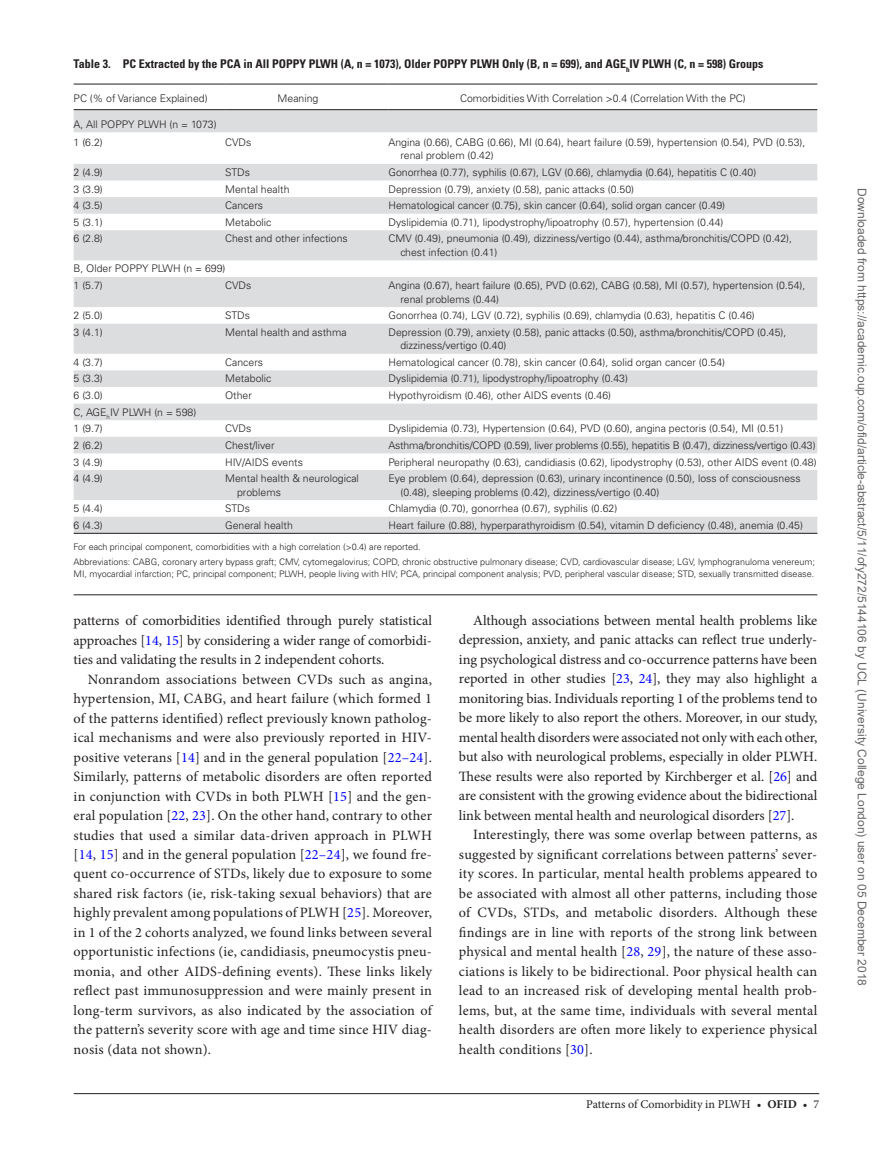
<style>
.page{position:relative;width:891px;height:1174px;background:#fff}
.page>*{position:absolute;margin:0;border:0;box-sizing:border-box;transform-origin:0 0}
.t1{font:14.25px/19.5px "Minion Pro";color:#231f20;text-align:justify}
.t2{font:12px "Arial";color:#666}
.t3{font:700 condensed 12px "Univers LT Std";color:#231f20}
.t4{font:12px "Minion Pro";letter-spacing:-.005em;color:#231f20}
.t5{font:300 10.5px/13.5px "Univers LT Std";color:#231f20}
.t6{font:300 9px/15px "Univers LT Std";color:#231f20}
.s1{color:#00f}
.s2{font-weight:700}
</style>
<div class="page">
<hr style="left:74px;top:1093px;width:745px;height:1px;background:#231f20">
<hr style="left:74px;top:594px;width:743px;height:1px;background:#231f20">
<svg style="left:74px;top:110px;width:743px;height:423px;fill:#dcdddf"></svg>
<hr style="left:74px;top:84px;width:151px;height:1px;background:#231f20">
<hr style="left:225px;top:84px;width:163px;height:1px;background:#231f20">
<hr style="left:388px;top:84px;width:429px;height:1px;background:#231f20">
<hr style="left:74px;top:533px;width:151px;height:1px;background:#231f20">
<hr style="left:225px;top:533px;width:163px;height:1px;background:#231f20">
<hr style="left:388px;top:533px;width:429px;height:1px;background:#231f20">
<hr style="left:74px;top:109px;width:151px;height:1px;background:#231f20">
<hr style="left:225px;top:109px;width:163px;height:1px;background:#231f20">
<hr style="left:388px;top:109px;width:429px;height:1px;background:#231f20">
<p class="t3" style="left:74px;top:56px;width:691px">Table 3. PC Extracted by the PCA in All POPPY PLWH (A, n = 1073), Older POPPY PLWH Only (B, n = 699), and AGE<sub>h</sub>IV PLWH (C, n = 598) Groups</p>
<p class="t5" style="left:74px;top:92px;width:136px">PC (% of Variance Explained)</p>
<p class="t5" style="left:278px;top:92px;width:42px">Meaning</p>
<p class="t5" style="left:460px;top:92px;width:287px">Comorbidities With Correlation &gt;0.4 (Correlation With the PC)</p>
<p class="t5" style="left:74px;top:115px;width:144px;line-height:18.1px">A, All POPPY PLWH (n = 1073)<br>1 (6.2)</p>
<p class="t5" style="left:225px;top:135px;width:28px">CVDs</p>
<p class="t5" style="left:400px;top:135px;width:406px;text-indent:-12px">Angina (0.66), CABG (0.66), MI (0.64), heart failure (0.59), hypertension (0.54), PVD (0.53), renal problem (0.42)</p>
<p class="t5" style="left:74px;top:166px;width:31px">2 (4.9)</p>
<p class="t5" style="left:225px;top:166px;width:26px">STDs</p>
<p class="t5" style="left:388px;top:166px;width:369px">Gonorrhea (0.77), syphilis (0.67), LGV (0.66), chlamydia (0.64), hepatitis C (0.40)</p>
<p class="t5" style="left:74px;top:182px;width:31px">3 (3.9)</p>
<p class="t5" style="left:225px;top:182px;width:66px">Mental health</p>
<p class="t5" style="left:388px;top:182px;width:247px">Depression (0.79), anxiety (0.58), panic attacks (0.50)</p>
<p class="t5" style="left:74px;top:199px;width:31px">4 (3.5)</p>
<p class="t5" style="left:225px;top:199px;width:39px">Cancers</p>
<p class="t5" style="left:388px;top:199px;width:338px">Hematological cancer (0.75), skin cancer (0.64), solid organ cancer (0.49)</p>
<p class="t5" style="left:74px;top:215px;width:31px">5 (3.1)</p>
<p class="t5" style="left:225px;top:215px;width:48px">Metabolic</p>
<p class="t5" style="left:388px;top:215px;width:337px">Dyslipidemia (0.71), lipodystrophy/lipoatrophy (0.57), hypertension (0.44)</p>
<p class="t5" style="left:74px;top:232px;width:31px">6 (2.8)</p>
<p class="t5" style="left:225px;top:232px;width:124px">Chest and other infections</p>
<p class="t5" style="left:400px;top:232px;width:393px;text-indent:-12px">CMV (0.49), pneumonia (0.49), dizziness/vertigo (0.44), asthma/bronchitis/COPD (0.42), chest infection (0.41)</p>
<p class="t5" style="left:74px;top:260px;width:153px;line-height:16.6px">B, Older POPPY PLWH (n = 699)<br>1 (5.7)</p>
<p class="t5" style="left:225px;top:279px;width:28px">CVDs</p>
<p class="t5" style="left:400px;top:279px;width:406px;text-indent:-12px">Angina (0.67), heart failure (0.65), PVD (0.62), CABG (0.58), MI (0.57), hypertension (0.54), renal problems (0.44)</p>
<p class="t5" style="left:74px;top:309px;width:31px">2 (5.0)</p>
<p class="t5" style="left:225px;top:309px;width:26px">STDs</p>
<p class="t5" style="left:388px;top:309px;width:368px">Gonorrhea (0.74), LGV (0.72), syphilis (0.69), chlamydia (0.63), hepatitis C (0.46)</p>
<p class="t5" style="left:74px;top:325px;width:31px">3 (4.1)</p>
<p class="t5" style="left:225px;top:325px;width:123px">Mental health and asthma</p>
<p class="t5" style="left:400px;top:325px;width:387px;text-indent:-12px">Depression (0.79), anxiety (0.58), panic attacks (0.50), asthma/bronchitis/COPD (0.45), dizziness/vertigo (0.40)</p>
<p class="t5" style="left:74px;top:355px;width:31px">4 (3.7)</p>
<p class="t5" style="left:225px;top:355px;width:39px">Cancers</p>
<p class="t5" style="left:388px;top:355px;width:338px">Hematological cancer (0.78), skin cancer (0.64), solid organ cancer (0.54)</p>
<p class="t5" style="left:74px;top:372px;width:31px">5 (3.3)</p>
<p class="t5" style="left:225px;top:372px;width:48px">Metabolic</p>
<p class="t5" style="left:388px;top:372px;width:241px">Dyslipidemia (0.71), lipodystrophy/lipoatrophy (0.43)</p>
<p class="t5" style="left:74px;top:389px;width:31px">6 (3.0)</p>
<p class="t5" style="left:225px;top:389px;width:28px">Other</p>
<p class="t5" style="left:388px;top:389px;width:224px">Hypothyroidism (0.46), other AIDS events (0.46)</p>
<p class="t5" style="left:74px;top:404px;width:124px;line-height:16.6px">C, AGE<sub>h</sub>IV PLWH (n = 598)<br>1 (9.7)</p>
<p class="t5" style="left:225px;top:422px;width:28px">CVDs</p>
<p class="t5" style="left:388px;top:422px;width:396px">Dyslipidemia (0.73), Hypertension (0.64), PVD (0.60), angina pectoris (0.54), MI (0.51)</p>
<p class="t5" style="left:74px;top:438px;width:31px">2 (6.2)</p>
<p class="t5" style="left:225px;top:438px;width:51px">Chest/liver</p>
<p class="t5" style="left:388px;top:438px;width:429px">Asthma/bronchitis/COPD (0.59), liver problems (0.55), hepatitis B (0.47), dizziness/vertigo (0.43)</p>
<p class="t5" style="left:74px;top:455px;width:31px">3 (4.9)</p>
<p class="t5" style="left:225px;top:455px;width:79px">HIV/AIDS events</p>
<p class="t5" style="left:388px;top:455px;width:430px">Peripheral neuropathy (0.63), candidiasis (0.62), lipodystrophy (0.53), other AIDS event (0.48)</p>
<p class="t5" style="left:74px;top:472px;width:31px">4 (4.9)</p>
<p class="t5" style="left:237px;top:472px;width:123px;text-indent:-12px">Mental health &amp; neurological problems</p>
<p class="t5" style="left:400px;top:472px;width:402px;text-indent:-12px">Eye problem (0.64), depression (0.63), urinary incontinence (0.50), loss of consciousness (0.48), sleeping problems (0.42), dizziness/vertigo (0.40)</p>
<p class="t5" style="left:74px;top:502px;width:31px">5 (4.4)</p>
<p class="t5" style="left:225px;top:502px;width:26px">STDs</p>
<p class="t5" style="left:388px;top:502px;width:230px">Chlamydia (0.70), gonorrhea (0.67), syphilis (0.62)</p>
<p class="t5" style="left:74px;top:518px;width:31px">6 (4.3)</p>
<p class="t5" style="left:225px;top:518px;width:69px">General health</p>
<p class="t5" style="left:388px;top:518px;width:416px">Heart failure (0.88), hyperparathyroidism (0.54), vitamin D deficiency (0.48), anemia (0.45)</p>
<p class="t6" style="left:74px;top:540px;width:743px">For each principal component, comorbidities with a high correlation (&gt;0.4) are reported.<br>Abbreviations: CABG, coronary artery bypass graft; CMV, cytomegalovirus; COPD, chronic obstructive pulmonary disease; CVD, cardiovascular disease; LGV, lymphogranuloma venereum;</p>
<p class="t6" style="left:74px;top:567px;width:742px">MI, myocardial infarction; PC, principal component; PLWH, people living with HIV; PCA, principal component analysis; PVD, peripheral vascular disease; STD, sexually transmitted disease.</p>
<p class="t1" style="left:74px;top:611px;width:360px">patterns of comorbidities identified through purely statistical approaches [<span class="s1">14</span>, <span class="s1">15</span>] by considering a wider range of comorbidi&shy;ties and validating the results in 2 independent cohorts.</p>
<p class="t1" style="left:74px;top:669px;width:360px;text-indent:14px">Nonrandom associations between CVDs such as angina, hypertension, MI, CABG, and heart failure (which formed 1 of the patterns identified) reflect previously known patholog&shy;ical mechanisms and were also previously reported in HIV&shy;positive veterans [<span class="s1">14</span>] and in the general population [<span class="s1">22–24</span>].<br>Similarly, patterns of metabolic disorders are often reported in conjunction with CVDs in both PLWH [<span class="s1">15</span>] and the gen&shy;eral population [<span class="s1">22</span>, <span class="s1">23</span>]. On the other hand, contrary to other studies that used a similar data-driven approach in PLWH [<span class="s1">14</span>, <span class="s1">15</span>] and in the general population [<span class="s1">22–24</span>], we found fre&shy;quent co-occurrence of STDs, likely due to exposure to some shared risk factors (ie, risk-taking sexual behaviors) that are highly prevalent among populations of PLWH [<span class="s1">25</span>]. Moreover, in 1 of the 2 cohorts analyzed, we found links between several opportunistic infections (ie, candidiasis, pneumocystis pneu&shy;monia, and other AIDS-defining events). These links likely reflect past immunosuppression and were mainly present in long-term survivors, as also indicated by the association of the pattern’s severity score with age and time since HIV diag&shy;nosis (data not shown).</p>
<p class="t1" style="left:459px;top:611px;width:360px;text-indent:14px">Although associations between mental health problems like depression, anxiety, and panic attacks can reflect true underly&shy;ing psychological distress and co-occurrence patterns have been reported in other studies [<span class="s1">23</span>, <span class="s1">24</span>], they may also highlight a monitoring bias. Individuals reporting 1 of the problems tend to be more likely to also report the others. Moreover, in our study, mental health disorders were associated not only with each other, but also with neurological problems, especially in older PLWH.<br>These results were also reported by Kirchberger et al. [<span class="s1">26</span>] and are consistent with the growing evidence about the bidirectional link between mental health and neurological disorders [<span class="s1">27</span>].</p>
<p class="t1" style="left:459px;top:825px;width:360px;text-indent:14px">Interestingly, there was some overlap between patterns, as suggested by significant correlations between patterns’ sever&shy;ity scores. In particular, mental health problems appeared to be associated with almost all other patterns, including those of CVDs, STDs, and metabolic disorders. Although these findings are in line with reports of the strong link between physical and mental health [<span class="s1">28</span>, <span class="s1">29</span>], the nature of these asso&shy;ciations is likely to be bidirectional. Poor physical health can lead to an increased risk of developing mental health prob&shy;lems, but, at the same time, individuals with several mental health disorders are often more likely to experience physical health conditions [<span class="s1">30</span>].</p>
<p class="t4" style="left:586px;top:1096px;width:235px">Patterns of Comorbidity in PLWH • <span class="s2">OFID</span> • 7</p>
<p class="t2" style="left:866px;top:188px;width:799px;rotate:90deg">Downloaded from https://academic.oup.com/ofid/article-abstract/5/11/ofy272/5144106 by UCL (University College London) user on 05 December 2018</p>
</div>
